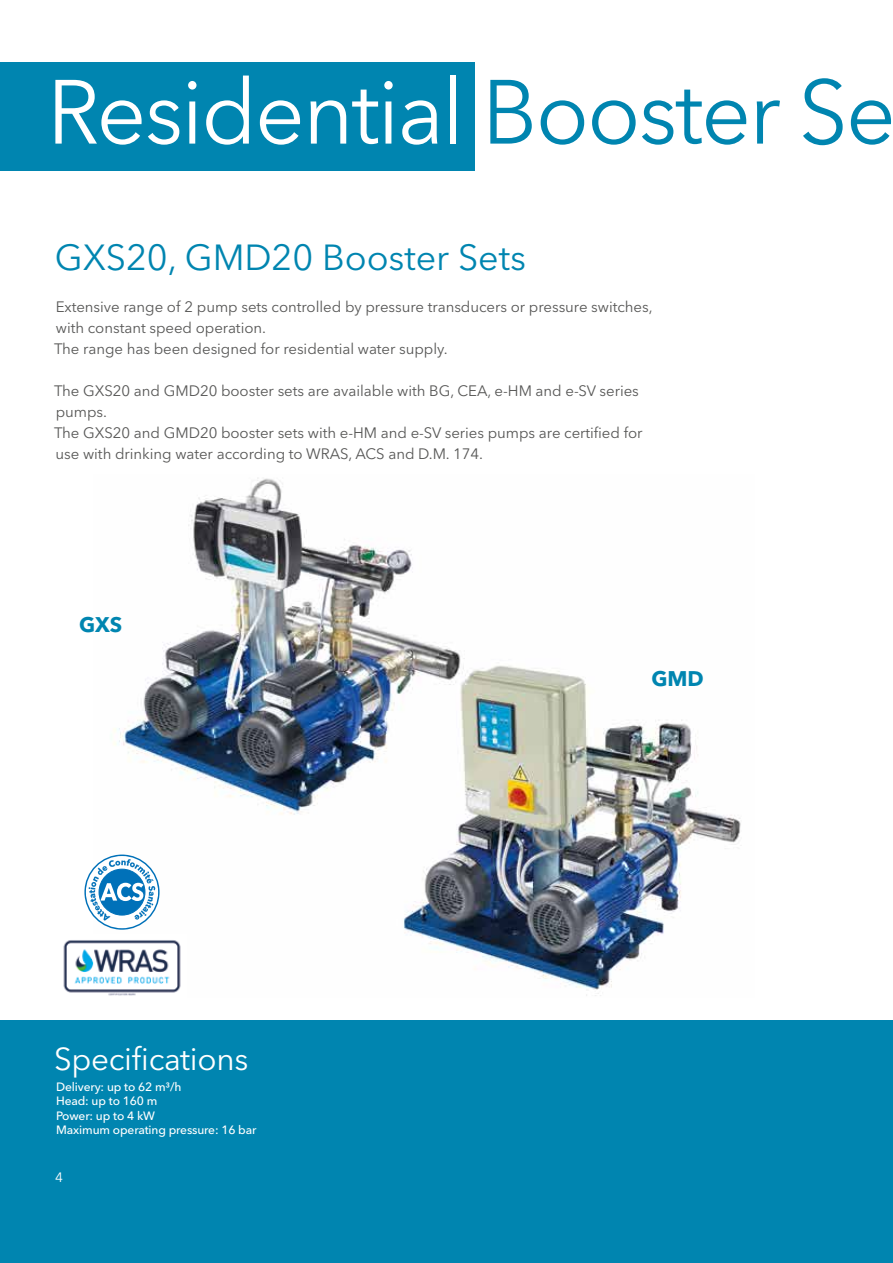
<style>
.page{position:relative;width:893px;height:1263px;background:#fff}
.page>*{position:absolute;margin:0;border:0;box-sizing:border-box;transform-origin:0 0}
.t1{font:90px "Avenir Next LT Pro";letter-spacing:-.02em;color:#fff}
.t2{font:36px "Avenir Next LT Pro";letter-spacing:-.005em;color:#0085b0}
.t3{font:31.5px "Avenir Next LT Pro";letter-spacing:-.01em;color:#fff}
.t4{font:700 21px "Avenir Next LT Pro";letter-spacing:-.005em;color:#0085b0}
.t5{font:15px/21px "Avenir Next LT Pro";letter-spacing:-.005em;color:#575756}
.t6{font:13.5px "Avenir Next LT Pro";color:#fff}
.t7{font:500 12px/14.4px "Avenir Next LT Pro";letter-spacing:-.01em;color:#fff}
.s1{color:#0085b0}
</style>
<div class="page">
<img style="left:113px;top:478px;width:628px;height:518px">
<div style="left:0;top:1020px;width:893px;height:243px;background:#0085b0"></div>
<div style="left:0;top:62px;width:474px;height:109px;background:#0085b0"></div>
<img style="left:63px;top:934px;width:123px;height:62px">
<svg style="left:84px;top:854px;width:76px;height:76px"></svg>
<h1 class="t1" style="left:47px;top:59px;width:850px">Residential <span class="s1">Booster Se</span></h1>
<h2 class="t2" style="left:55px;top:236px;width:473px">GXS20, GMD20 Booster Sets</h2>
<p class="t5" style="left:54px;top:296px;width:600px">Extensive range of 2 pump sets controlled by pressure transducers or pressure switches, with constant speed operation.<br>The range has been designed for residential water supply.</p>
<p class="t5" style="left:54px;top:380px;width:590px">The GXS20 and GMD20 booster sets are available with BG, CEA, e-HM and e-SV series pumps.<br>The GXS20 and GMD20 booster sets with e-HM and e-SV series pumps are certified for use with drinking water according to WRAS, ACS and D.M. 174.</p>
<h3 class="t4" style="left:79px;top:612px;width:45px">GXS</h3>
<h3 class="t3" style="left:54px;top:1040px;width:196px">Specifications</h3>
<p class="t7" style="left:56px;top:1079px;width:202px">Delivery: up to 62 m³/h<br>Head: up to 160 m<br>Power: up to 4 kW<br>Maximum operating pressure: 16 bar</p>
<p class="t6" style="left:55px;top:1169px;width:9px">4</p>
<h3 class="t4" style="left:651px;top:665px;width:54px">GMD</h3>
</div>
